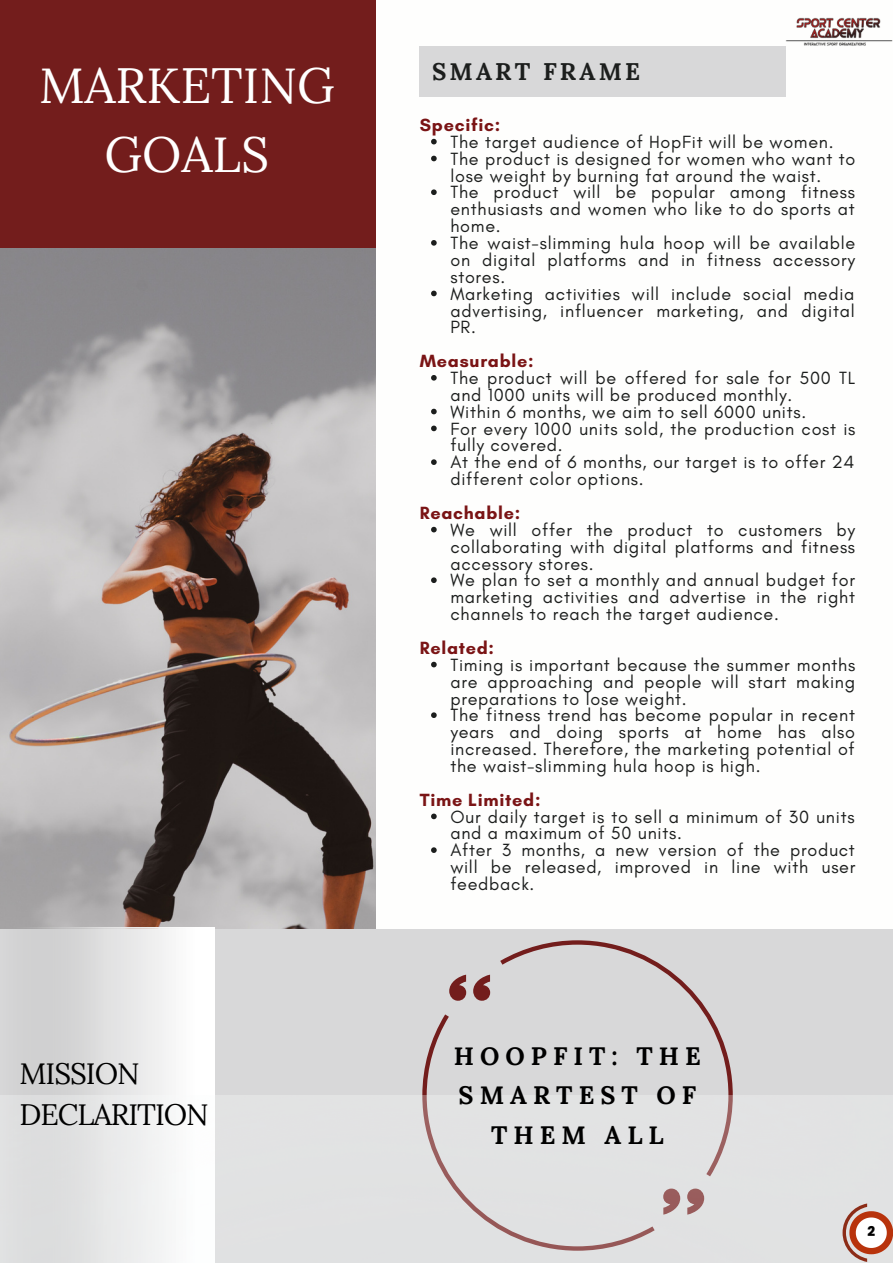
<style>
.page{position:relative;width:893px;height:1264px;background:#fff}
.page>*{position:absolute;margin:0;border:0;box-sizing:border-box;transform-origin:0 0}
.t1{font:49.5px "Lora";color:#fff}
.t2{font:29.55px "Lora";letter-spacing:-.035em;color:#000}
.t3{font:700 25.2px/39px "Lora";letter-spacing:.24em;color:#000;text-align:center}
.t4{font:700 24px "Lora";letter-spacing:.13em;color:#1c1e1d}
.t5{font:18px/16.8px "Glacial Indifference";letter-spacing:.04em;color:#1c1e1d;text-align:justify}
.t6{font:700 18px "Glacial Indifference";letter-spacing:.04em;color:#7a1415}
.t7{font:800 13.5px "Poppins";color:#000}
</style>
<div class="page">
<div style="left:0;top:928px;width:892px;height:334px;background:#d8d8d9"></div>
<img style="left:0;top:248px;width:375px;height:680px">
<svg style="left:473px;top:974px;width:17px;height:26px"></svg>
<svg style="left:449px;top:974px;width:17px;height:26px"></svg>
<svg style="left:422px;top:1014px;width:27px;height:81px"></svg>
<svg style="left:500px;top:940px;width:232px;height:155px"></svg>
<div style="left:0;top:927px;width:215px;height:335px;background:linear-gradient(to right,#c7c7c8,#fff)"></div>
<div style="left:0;top:0;width:375px;height:248px;background:#731d1c"></div>
<div style="left:420px;top:47px;width:365px;height:50px;background:#d8d8d9"></div>
<img style="left:0;top:1095px;width:892px;height:167px">
<svg style="left:431px;top:139px;width:5px;height:5px"></svg>
<svg style="left:431px;top:156px;width:5px;height:5px"></svg>
<svg style="left:431px;top:189px;width:5px;height:6px"></svg>
<svg style="left:431px;top:240px;width:5px;height:6px"></svg>
<svg style="left:431px;top:291px;width:5px;height:5px"></svg>
<svg style="left:431px;top:375px;width:5px;height:5px"></svg>
<svg style="left:431px;top:409px;width:5px;height:5px"></svg>
<svg style="left:431px;top:425px;width:5px;height:6px"></svg>
<svg style="left:431px;top:459px;width:5px;height:6px"></svg>
<svg style="left:431px;top:527px;width:5px;height:5px"></svg>
<svg style="left:431px;top:577px;width:5px;height:6px"></svg>
<svg style="left:431px;top:661px;width:5px;height:6px"></svg>
<svg style="left:431px;top:712px;width:5px;height:6px"></svg>
<svg style="left:431px;top:813px;width:5px;height:6px"></svg>
<svg style="left:431px;top:847px;width:5px;height:6px"></svg>
<svg style="left:842px;top:1203px;width:50px;height:58px"></svg>
<img style="left:785px;top:17px;width:107px;height:46px">
<p class="t1" style="left:39px;top:54px;width:297px">MARKETING</p>
<p class="t1" style="left:105px;top:122px;width:166px">GOALS</p>
<p class="t2" style="left:20px;top:1054px;width:121px">MISSION</p>
<p class="t2" style="left:20px;top:1094px;width:191px">DECLARITION</p>
<p class="t4" style="left:432px;top:56px;width:209px">SMART FRAME</p>
<p class="t6" style="left:420px;top:114px;width:82px">Specific:</p>
<p class="t5" style="left:450px;top:133px;width:384px">The target audience of HopFit will be women.</p>
<p class="t5" style="left:450px;top:150px;width:406px">The product is designed for women who want to lose weight by burning fat around the waist.</p>
<p class="t5" style="left:450px;top:184px;width:406px">The product will be popular among fitness enthusiasts and women who like to do sports at home.</p>
<p class="t5" style="left:450px;top:234px;width:406px">The waist-slimming hula hoop will be available on digital platforms and in fitness accessory stores.</p>
<p class="t5" style="left:450px;top:285px;width:406px">Marketing activities will include social media advertising, influencer marketing, and digital PR.</p>
<p class="t5" style="left:450px;top:369px;width:406px">The product will be offered for sale for 500 TL and 1000 units will be produced monthly.</p>
<p class="t5" style="left:450px;top:403px;width:357px">Within 6 months, we aim to sell 6000 units.</p>
<p class="t5" style="left:450px;top:420px;width:406px">For every 1000 units sold, the production cost is fully covered.</p>
<p class="t5" style="left:450px;top:453px;width:405px">At the end of 6 months, our target is to offer 24 different color options.</p>
<p class="t5" style="left:450px;top:521px;width:406px">We will offer the product to customers by collaborating with digital platforms and fitness accessory stores.</p>
<p class="t5" style="left:450px;top:571px;width:406px">We plan to set a monthly and annual budget for marketing activities and advertise in the right channels to reach the target audience.</p>
<p class="t5" style="left:450px;top:656px;width:406px">Timing is important because the summer months are approaching and people will start making preparations to lose weight.</p>
<p class="t5" style="left:450px;top:706px;width:406px">The fitness trend has become popular in recent years and doing sports at home has also increased. Therefore, the marketing potential of the waist-slimming hula hoop is high.</p>
<p class="t5" style="left:450px;top:807px;width:405px">Our daily target is to sell a minimum of 30 units and a maximum of 50 units.</p>
<p class="t5" style="left:450px;top:841px;width:406px">After 3 months, a new version of the product will be released, improved in line with user feedback.</p>
<p class="t6" style="left:420px;top:350px;width:115px">Measurable:</p>
<p class="t6" style="left:420px;top:502px;width:102px">Reachable:</p>
<p class="t6" style="left:420px;top:636px;width:76px">Related:</p>
<p class="t6" style="left:420px;top:788px;width:122px">Time Limited:</p>
<p class="t3" style="left:454px;top:1036px;width:248px">HOOPFIT: THE<br>SMARTEST OF<br>THEM ALL</p>
<p class="t7" style="left:867px;top:1222px;width:9px">2</p>
</div>
